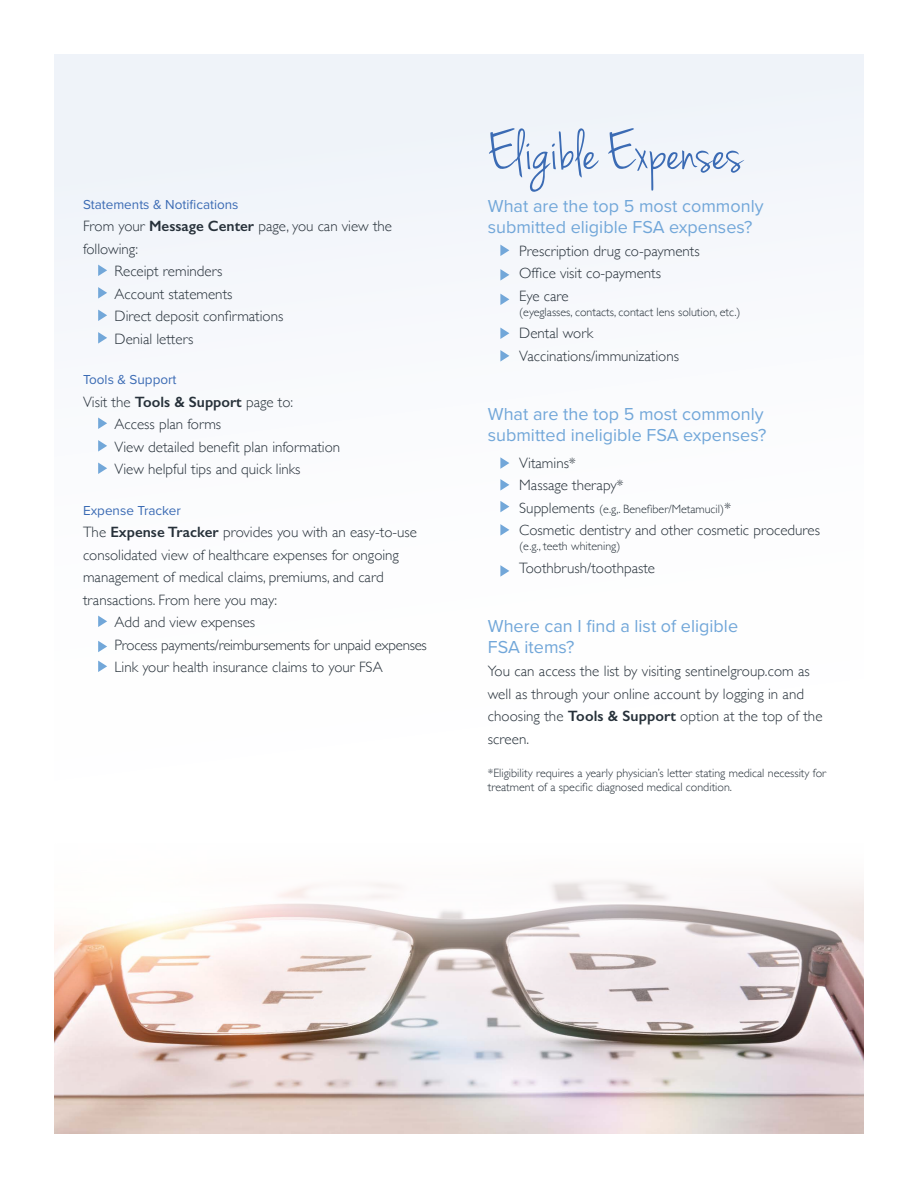
<style>
.page{position:relative;width:918px;height:1188px;background:#fff}
.page>*{position:absolute;margin:0;border:0;box-sizing:border-box;transform-origin:0 0}
.t1{font:58.5px "Jenna Sue";color:#3b6bb4}
.t2{font:18px/21px "Proxima Nova";color:#72a7d9}
.t3{font:300 15px/22.5px "Gill Sans";color:#27313a}
.t4{font:300 15px "Gill Sans";letter-spacing:-.02em;color:#27313a}
.t5{font:13.5px "Proxima Nova";color:#3b6bb4}
.t6{font:300 12px/14.4px "Gill Sans";color:#27313a}
.s1{font-weight:600}
.s2{font-size:15px}
</style>
<div class="page">
<div style="left:54px;top:55px;width:810px;height:1032px;background:#fbfcfd"></div>
<img style="left:54px;top:882px;width:810px;height:252px">
<svg style="left:98px;top:265px;width:9px;height:11px"></svg>
<svg style="left:98px;top:287px;width:9px;height:12px"></svg>
<svg style="left:98px;top:310px;width:9px;height:11px"></svg>
<svg style="left:98px;top:332px;width:9px;height:12px"></svg>
<svg style="left:98px;top:418px;width:9px;height:11px"></svg>
<svg style="left:98px;top:440px;width:9px;height:12px"></svg>
<svg style="left:98px;top:463px;width:9px;height:11px"></svg>
<svg style="left:98px;top:616px;width:9px;height:11px"></svg>
<svg style="left:98px;top:641px;width:9px;height:11px"></svg>
<svg style="left:98px;top:661px;width:9px;height:11px"></svg>
<svg style="left:500px;top:245px;width:9px;height:11px"></svg>
<svg style="left:500px;top:269px;width:9px;height:12px"></svg>
<svg style="left:500px;top:294px;width:9px;height:11px"></svg>
<svg style="left:500px;top:328px;width:9px;height:11px"></svg>
<svg style="left:500px;top:350px;width:9px;height:12px"></svg>
<svg style="left:500px;top:457px;width:9px;height:12px"></svg>
<svg style="left:500px;top:479px;width:9px;height:12px"></svg>
<svg style="left:500px;top:501px;width:9px;height:11px"></svg>
<svg style="left:500px;top:524px;width:9px;height:12px"></svg>
<svg style="left:500px;top:565px;width:9px;height:12px"></svg>
<p class="t5" style="left:83px;top:194px;width:157px">Statements &amp; Notifications</p>
<p class="t3" style="left:83px;top:214px;width:311px">From your <span class="s1">Message Center</span> page, you can view the</p>
<p class="t3" style="left:83px;top:237px;width:56px">following:</p>
<p class="t3" style="left:115px;top:259px;width:110px">Receipt reminders</p>
<p class="t3" style="left:115px;top:282px;width:119px">Account statements</p>
<p class="t3" style="left:115px;top:304px;width:170px">Direct deposit confirmations</p>
<p class="t3" style="left:115px;top:327px;width:80px">Denial letters</p>
<p class="t5" style="left:83px;top:370px;width:95px">Tools &amp; Support</p>
<p class="t3" style="left:115px;top:390px;width:227px;text-indent:-31px">Visit the <span class="s1">Tools &amp; Support</span> page to:<br>Access plan forms<br>View detailed benefit plan information<br>View helpful tips and quick links</p>
<p class="t5" style="left:83px;top:500px;width:99px">Expense Tracker</p>
<p class="t3" style="left:83px;top:520px;width:336px">The <span class="s1">Expense Tracker</span> provides you with an easy-to-use</p>
<p class="t3" style="left:83px;top:543px;width:317px">consolidated view of healthcare expenses for ongoing</p>
<p class="t3" style="left:83px;top:565px;width:302px">management of medical claims, premiums, and card</p>
<p class="t3" style="left:83px;top:588px;width:195px">transactions. From here you may:</p>
<p class="t3" style="left:115px;top:610px;width:142px">Add and view expenses</p>
<p class="t4" style="left:115px;top:633px;width:314px">Process payments/reimbursements for unpaid expenses</p>
<p class="t3" style="left:115px;top:655px;width:270px">Link your health insurance claims to your FSA</p>
<h1 class="t1" style="left:488px;top:118px;width:256px">Eligible Expenses</h1>
<p class="t2" style="left:488px;top:195px;width:277px">What are the top 5 most commonly submitted eligible FSA expenses?</p>
<p class="t3" style="left:519px;top:239px;width:182px">Prescription drug co-payments<br>Office visit co-payments<br>Eye care</p>
<p class="t6" style="left:519px;top:304px;width:223px">(eyeglasses, contacts, contact lens solution, etc.)</p>
<p class="t3" style="left:519px;top:321px;width:161px">Dental work<br>Vaccinations/immunizations</p>
<p class="t2" style="left:488px;top:402px;width:280px">What are the top 5 most commonly submitted ineligible FSA expenses?</p>
<p class="t3" style="left:519px;top:451px;width:106px">Vitamins*<br>Massage therapy*</p>
<p class="t6" style="left:519px;top:501px;width:213px"><span class="s2">Supplements</span> (e.g,. Benefiber/Metamucil)<span class="s2">*</span></p>
<p class="t3" style="left:519px;top:518px;width:302px">Cosmetic dentistry and other cosmetic procedures</p>
<p class="t6" style="left:519px;top:538px;width:103px">(e.g., teeth whitening)</p>
<p class="t3" style="left:519px;top:556px;width:137px">Toothbrush/toothpaste</p>
<p class="t2" style="left:488px;top:614px;width:252px">Where can I find a list of eligible<br>FSA items?</p>
<p class="t3" style="left:488px;top:658px;width:336px;line-height:23px">You can access the list by visiting sentinelgroup.com as well as through your online account by logging in and choosing the <span class="s1">Tools &amp; Support</span> option at the top of the screen.</p>
<p class="t6" style="left:488px;top:765px;width:340px">*Eligibility requires a yearly physician’s letter stating medical necessity for treatment of a specific diagnosed medical condition.</p>
</div>
